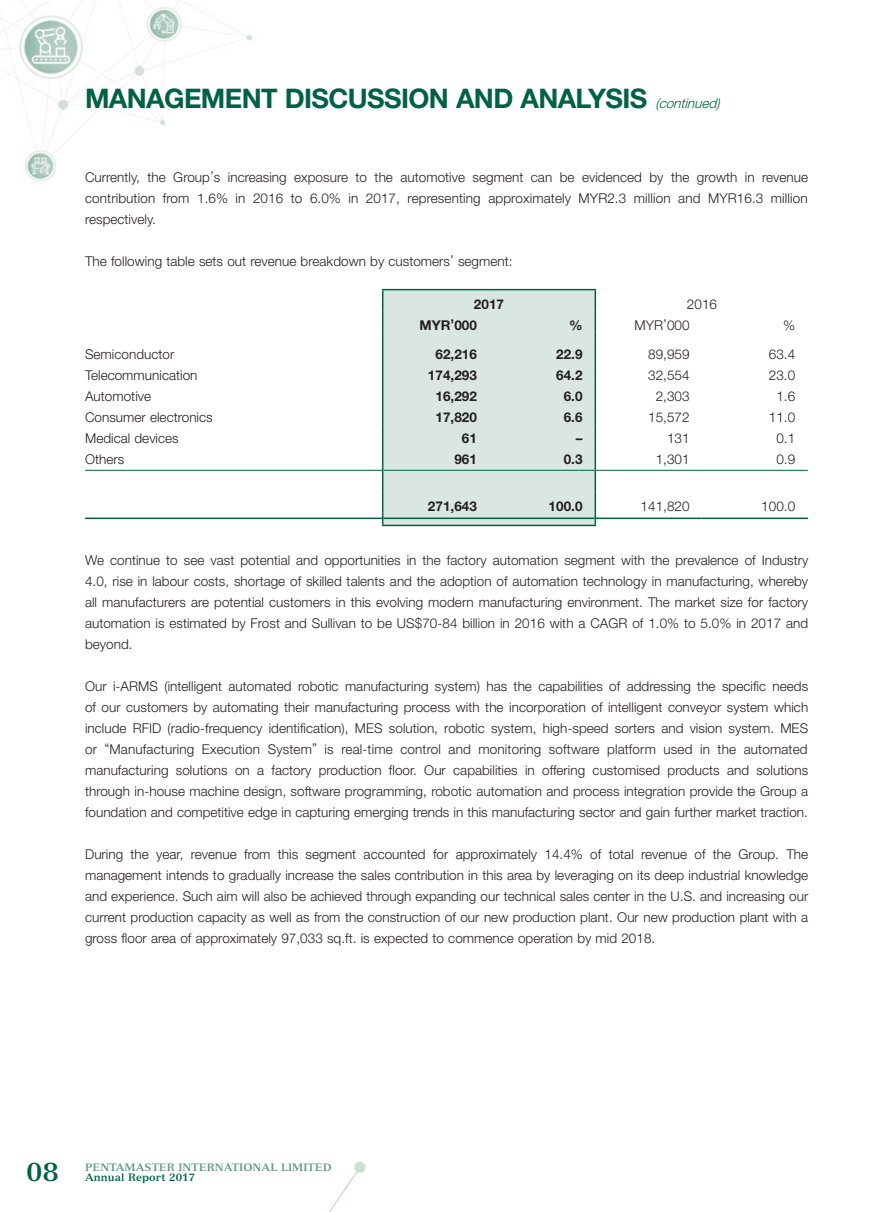
<style>
.page{position:relative;width:893px;height:1212px;background:#fff}
.page>*{position:absolute;margin:0;border:0;box-sizing:border-box;transform-origin:0 0}
.t1{font:700 27px "Helvetica Neue LT Std";letter-spacing:-.02em;color:#006143}
.t2{font:700 25.8px "Versailles LT Std";color:#006143}
.Body_Text{font:300 13.5px/21px "Helvetica Neue LT Std";letter-spacing:.005em;color:#231f20;text-align:justify}
.Body_Text-2{font:700 13.5px "Helvetica Neue LT Std";color:#231f20}
.t3{font:700 10.5px "Versailles LT Std";letter-spacing:.005em;color:#5a9780}
.t4{font:700 10.5px "Versailles LT Std";letter-spacing:.005em;color:#006143}
.s1{font-weight:300;font-style:italic;font-size:13.5px}
</style>
<div class="page">
<img style="left:0;top:0;width:252px;height:182px">
<svg style="left:354px;top:1161px;width:12px;height:12px"></svg>
<svg style="left:329px;top:1165px;width:33px;height:47px"></svg>
<div style="left:383px;top:290px;width:212px;height:235px;background:#dae6e0"></div>
<hr style="left:382px;top:289px;width:107px;height:1px;background:#006143">
<hr style="left:489px;top:289px;width:107px;height:1px;background:#006143">
<svg style="left:382px;top:290px;width:1px;height:235px"></svg>
<svg style="left:595px;top:290px;width:1px;height:235px"></svg>
<hr style="left:382px;top:525px;width:107px;height:1px;background:#006143">
<hr style="left:489px;top:525px;width:107px;height:1px;background:#006143">
<hr style="left:85px;top:470px;width:297px;height:1px;background:#006143">
<hr style="left:383px;top:470px;width:106px;height:1px;background:#006143">
<hr style="left:489px;top:470px;width:106px;height:1px;background:#006143">
<hr style="left:596px;top:470px;width:106px;height:1px;background:#006143">
<hr style="left:702px;top:470px;width:106px;height:1px;background:#006143">
<hr style="left:85px;top:517px;width:297px;height:2px;background:#006143">
<hr style="left:383px;top:517px;width:106px;height:2px;background:#006143">
<hr style="left:489px;top:517px;width:106px;height:2px;background:#006143">
<hr style="left:596px;top:517px;width:106px;height:2px;background:#006143">
<hr style="left:702px;top:517px;width:106px;height:2px;background:#006143">
<p class="t1" style="left:85px;top:81px;width:640px">MANAGEMENT DISCUSSION AND ANALYSIS <span class="s1">(continued)</span></p>
<p class="Body_Text" style="left:85px;top:167px;width:725px">Currently, the Group’s increasing exposure to the automotive segment can be evidenced by the growth in revenue contribution from 1.6% in 2016 to 6.0% in 2017, representing approximately MYR2.3 million and MYR16.3 million respectively.</p>
<p class="Body_Text" style="left:85px;top:251px;width:429px">The following table sets out revenue breakdown by customers’ segment:</p>
<p class="Body_Text-2" style="left:474px;top:296px;width:32px">2017</p>
<p class="Body_Text" style="left:687px;top:293px;width:32px">2016</p>
<p class="Body_Text-2" style="left:419px;top:317px;width:59px">MYR’000</p>
<p class="Body_Text-2" style="left:569px;top:317px;width:15px">%</p>
<p class="Body_Text" style="left:635px;top:314px;width:57px">MYR’000</p>
<p class="Body_Text" style="left:783px;top:314px;width:14px">%</p>
<p class="Body_Text" style="left:85px;top:344px;width:91px">Semiconductor</p>
<p class="Body_Text-2" style="left:435px;top:346px;width:43px">62,216</p>
<p class="Body_Text-2" style="left:556px;top:346px;width:28px">22.9</p>
<p class="Body_Text" style="left:648px;top:344px;width:43px">89,959</p>
<p class="Body_Text" style="left:769px;top:344px;width:28px">63.4</p>
<p class="Body_Text" style="left:85px;top:365px;width:114px">Telecommunication</p>
<p class="Body_Text-2" style="left:428px;top:367px;width:51px">174,293</p>
<p class="Body_Text-2" style="left:556px;top:367px;width:28px">64.2</p>
<p class="Body_Text" style="left:648px;top:365px;width:43px">32,554</p>
<p class="Body_Text" style="left:769px;top:365px;width:28px">23.0</p>
<p class="Body_Text" style="left:85px;top:386px;width:68px">Automotive</p>
<p class="Body_Text-2" style="left:435px;top:388px;width:43px">16,292</p>
<p class="Body_Text-2" style="left:564px;top:388px;width:20px">6.0</p>
<p class="Body_Text" style="left:656px;top:386px;width:35px">2,303</p>
<p class="Body_Text" style="left:776px;top:386px;width:20px">1.6</p>
<p class="Body_Text" style="left:85px;top:407px;width:129px">Consumer electronics</p>
<p class="Body_Text-2" style="left:435px;top:409px;width:43px">17,820</p>
<p class="Body_Text-2" style="left:564px;top:409px;width:20px">6.6</p>
<p class="Body_Text" style="left:648px;top:407px;width:43px">15,572</p>
<p class="Body_Text" style="left:769px;top:407px;width:28px">11.0</p>
<p class="Body_Text" style="left:85px;top:428px;width:95px">Medical devices</p>
<p class="Body_Text-2" style="left:462px;top:430px;width:17px">61</p>
<p class="Body_Text-2" style="left:576px;top:430px;width:8px">–</p>
<p class="Body_Text" style="left:667px;top:428px;width:24px">131</p>
<p class="Body_Text" style="left:776px;top:428px;width:20px">0.1</p>
<p class="Body_Text" style="left:85px;top:449px;width:41px">Others</p>
<p class="Body_Text-2" style="left:454px;top:451px;width:24px">961</p>
<p class="Body_Text-2" style="left:564px;top:451px;width:20px">0.3</p>
<p class="Body_Text" style="left:656px;top:449px;width:35px">1,301</p>
<p class="Body_Text" style="left:776px;top:449px;width:20px">0.9</p>
<p class="Body_Text-2" style="left:428px;top:498px;width:51px">271,643</p>
<p class="Body_Text-2" style="left:549px;top:498px;width:35px">100.0</p>
<p class="Body_Text" style="left:641px;top:495px;width:51px">141,820</p>
<p class="Body_Text" style="left:761px;top:495px;width:35px">100.0</p>
<p class="Body_Text" style="left:85px;top:549px;width:725px">We continue to see vast potential and opportunities in the factory automation segment with the prevalence of Industry 4.0, rise in labour costs, shortage of skilled talents and the adoption of automation technology in manufacturing, whereby all manufacturers are potential customers in this evolving modern manufacturing environment. The market size for factory automation is estimated by Frost and Sullivan to be US$70-84 billion in 2016 with a CAGR of 1.0% to 5.0% in 2017 and beyond.</p>
<p class="Body_Text" style="left:85px;top:675px;width:725px">Our i-ARMS (intelligent automated robotic manufacturing system) has the capabilities of addressing the specific needs of our customers by automating their manufacturing process with the incorporation of intelligent conveyor system which include RFID (radio-frequency identification), MES solution, robotic system, high-speed sorters and vision system. MES or “Manufacturing Execution System” is real-time control and monitoring software platform used in the automated manufacturing solutions on a factory production floor. Our capabilities in offering customised products and solutions through in-house machine design, software programming, robotic automation and process integration provide the Group a foundation and competitive edge in capturing emerging trends in this manufacturing sector and gain further market traction.</p>
<p class="Body_Text" style="left:85px;top:843px;width:725px">During the year, revenue from this segment accounted for approximately 14.4% of total revenue of the Group. The management intends to gradually increase the sales contribution in this area by leveraging on its deep industrial knowledge and experience. Such aim will also be achieved through expanding our technical sales center in the U.S. and increasing our current production capacity as well as from the construction of our new production plant. Our new production plant with a gross floor area of approximately 97,033 sq.ft. is expected to commence operation by mid 2018.</p>
<p class="t2" style="left:27px;top:1156px;width:33px">08</p>
<p class="t4" style="left:85px;top:1171px;width:112px">Annual Report 2017</p>
<p class="t3" style="left:85px;top:1160px;width:248px">PENTAMASTER INTERNATIONAL LIMITED</p>
</div>
